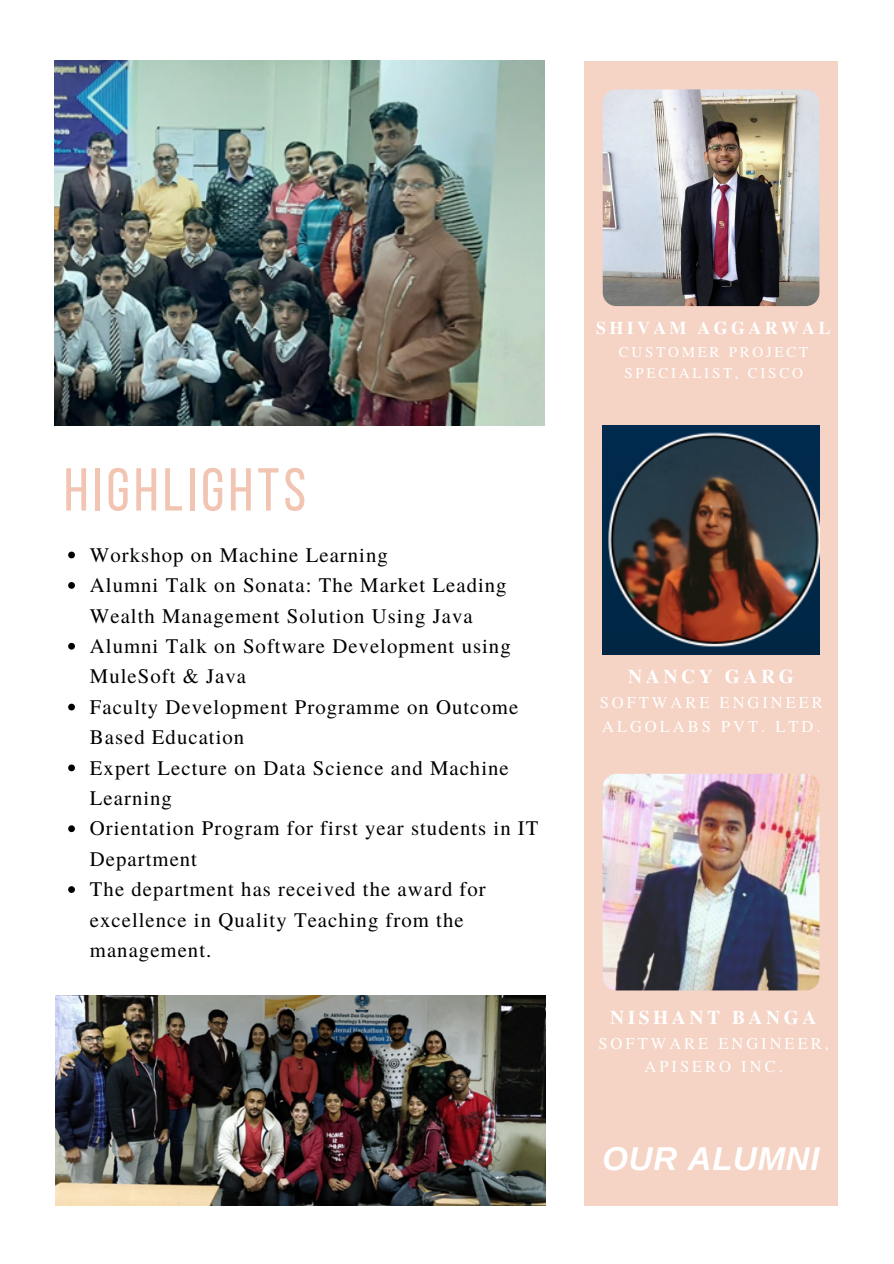
<style>
.page{position:relative;width:894px;height:1264px;background:#fff}
.page>*{position:absolute;margin:0;border:0;box-sizing:border-box;transform-origin:0 0}
.t1{font:60.45px "Bebas Neue";letter-spacing:.07em;color:#f2c4b2}
.t2{font:italic 700 33px "Arimo";letter-spacing:.02em;color:#fff}
.t3{font:20.7px/30.5px "Te X Gyre Termes";letter-spacing:.05em;color:#000}
.t4{font:700 19.5px "Te X Gyre Termes";letter-spacing:.18em;color:#fff}
.t5{font:700 18px "Te X Gyre Termes";letter-spacing:.18em;color:#fff}
.t6{font:16.5px/23.7px "Te X Gyre Termes";letter-spacing:.18em;color:#fff}
.t7{font:15px/21.5px "Te X Gyre Termes";letter-spacing:.18em;color:#fff;text-align:center}
</style>
<div class="page">
<img style="left:55px;top:995px;width:490px;height:209px">
<img style="left:55px;top:61px;width:489px;height:365px">
<div style="left:584px;top:61px;width:253px;height:1144px;background:#f5d3c5"></div>
<img style="left:602px;top:89px;width:217px;height:217px;border-radius:13px">
<img style="left:602px;top:426px;width:216px;height:228px">
<img style="left:602px;top:773px;width:217px;height:217px;border-radius:13px">
<svg style="left:68px;top:551px;width:7px;height:7px"></svg>
<svg style="left:68px;top:582px;width:7px;height:6px"></svg>
<svg style="left:68px;top:643px;width:7px;height:6px"></svg>
<svg style="left:68px;top:703px;width:7px;height:7px"></svg>
<svg style="left:68px;top:764px;width:7px;height:7px"></svg>
<svg style="left:68px;top:825px;width:7px;height:7px"></svg>
<svg style="left:68px;top:886px;width:7px;height:7px"></svg>
<p class="t1" style="left:64px;top:465px;width:244px">HIGHLIGHTS</p>
<p class="t3" style="left:90px;top:538px;width:299px">Workshop on Machine Learning</p>
<p class="t3" style="left:90px;top:569px;width:418px">Alumni Talk on Sonata: The Market Leading<br>Wealth Management Solution Using Java</p>
<p class="t3" style="left:90px;top:629px;width:422px">Alumni Talk on Software Development using<br>MuleSoft &amp; Java</p>
<p class="t3" style="left:90px;top:690px;width:430px">Faculty Development Programme on Outcome<br>Based Education</p>
<p class="t3" style="left:90px;top:751px;width:420px">Expert Lecture on Data Science and Machine<br>Learning</p>
<p class="t3" style="left:90px;top:812px;width:450px">Orientation Program for first year students in IT<br>Department</p>
<p class="t3" style="left:90px;top:873px;width:397px">The department has received the award for excellence in Quality Teaching from the management.</p>
<p class="t5" style="left:596px;top:314px;width:236px">SHIVAM AGGARWAL</p>
<p class="t7" style="left:618px;top:340px;width:191px">CUSTOMER PROJECT<br>SPECIALIST, CISCO</p>
<p class="t4" style="left:628px;top:661px;width:167px">NANCY GARG</p>
<p class="t6" style="left:599px;top:689px;width:225px">SOFTWARE ENGINEER<br>ALGOLABS PVT. LTD.</p>
<p class="t4" style="left:610px;top:1002px;width:208px">NISHANT BANGA</p>
<p class="t6" style="left:598px;top:1030px;width:232px;text-align:center">SOFTWARE ENGINEER,<br>APISERO INC.</p>
<p class="t2" style="left:602px;top:1140px;width:218px">OUR ALUMNI</p>
</div>
